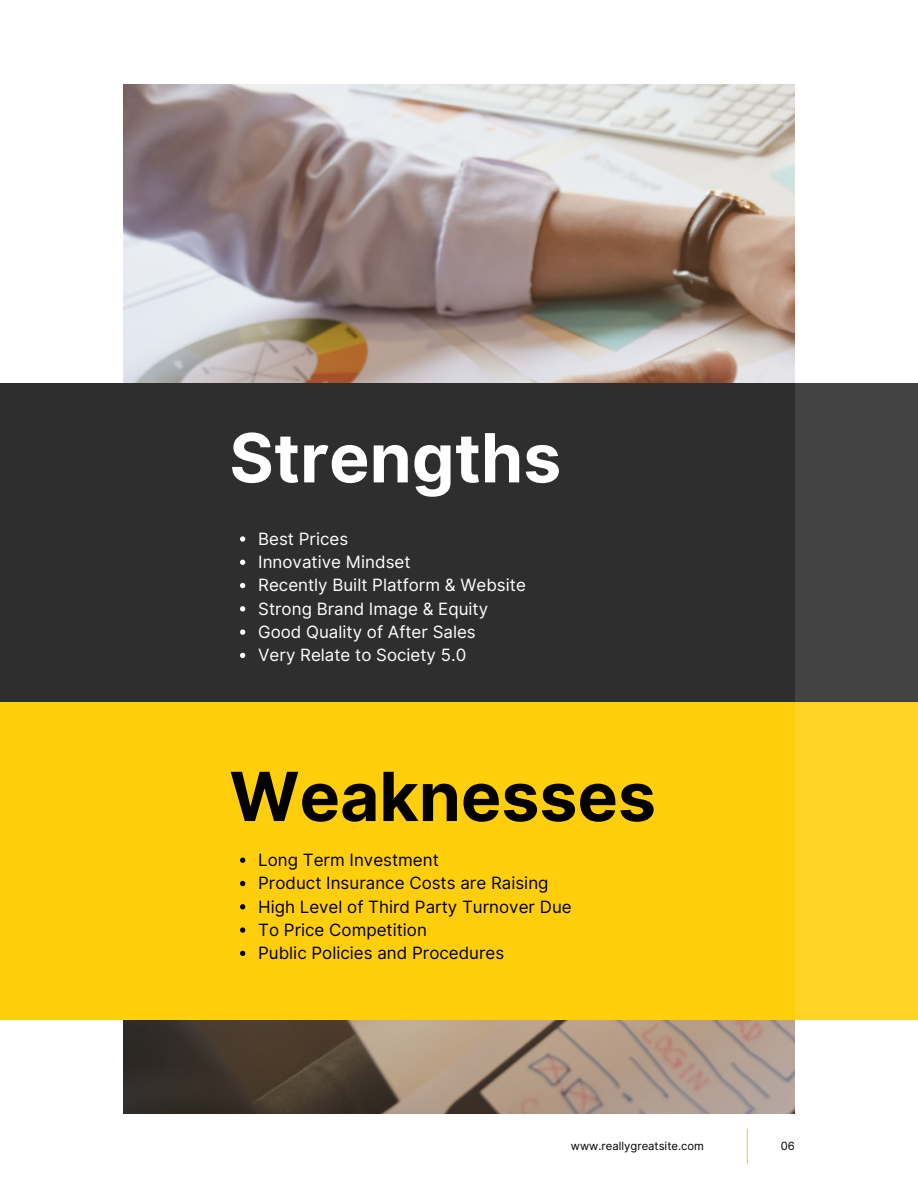
<style>
.page{position:relative;width:918px;height:1188px;background:#fff}
.page>*{position:absolute;margin:0;border:0;box-sizing:border-box;transform-origin:0 0}
.t1{font:700 67.8px "Inter";color:#000}
.t2{font:700 67.8px "Inter";color:#fff}
.t3{font:16.95px "Inter";color:#000}
.t4{font:16.95px "Inter";color:#fff}
.t5{font:11.25px "Inter";color:#000}
</style>
<div class="page">
<img style="left:123px;top:84px;width:672px;height:1029px">
<div style="left:0;top:702px;width:795px;height:318px;background:#ffcf0d"></div>
<div style="left:0;top:384px;width:795px;height:318px;background:#2e2e2e"></div>
<svg style="left:240px;top:858px;width:5px;height:5px"></svg>
<svg style="left:240px;top:881px;width:5px;height:5px"></svg>
<svg style="left:240px;top:904px;width:5px;height:5px"></svg>
<svg style="left:240px;top:927px;width:5px;height:6px"></svg>
<svg style="left:240px;top:951px;width:5px;height:5px"></svg>
<hr style="left:747px;top:1129px;width:1px;height:34px;background:#ffcf0d">
<svg style="left:240px;top:536px;width:5px;height:6px"></svg>
<svg style="left:240px;top:560px;width:5px;height:5px"></svg>
<svg style="left:240px;top:583px;width:5px;height:5px"></svg>
<svg style="left:240px;top:606px;width:5px;height:5px"></svg>
<svg style="left:240px;top:629px;width:5px;height:6px"></svg>
<svg style="left:240px;top:653px;width:5px;height:5px"></svg>
<div style="left:795px;top:702px;width:123px;height:318px;background:#ffd325"></div>
<div style="left:795px;top:384px;width:123px;height:318px;background:#434343"></div>
<p class="t2" style="left:229px;top:417px;width:333px">Strengths</p>
<p class="t4" style="left:258px;top:529px;width:92px">Best Prices</p>
<p class="t4" style="left:258px;top:552px;width:154px">Innovative Mindset</p>
<p class="t4" style="left:258px;top:575px;width:269px">Recently Built Platform &amp; Website</p>
<p class="t4" style="left:258px;top:598px;width:231px">Strong Brand Image &amp; Equity</p>
<p class="t4" style="left:258px;top:622px;width:219px">Good Quality of After Sales</p>
<p class="t4" style="left:258px;top:645px;width:210px">Very Relate to Society 5.0</p>
<p class="t1" style="left:229px;top:756px;width:428px">Weaknesses</p>
<p class="t3" style="left:258px;top:850px;width:182px">Long Term Investment</p>
<p class="t3" style="left:258px;top:873px;width:292px">Product Insurance Costs are Raising</p>
<p class="t3" style="left:258px;top:896px;width:315px">High Level of Third Party Turnover Due</p>
<p class="t3" style="left:258px;top:920px;width:170px">To Price Competition</p>
<p class="t3" style="left:258px;top:943px;width:248px">Public Policies and Procedures</p>
<p class="t5" style="left:571px;top:1139px;width:135px">www.reallygreatsite.com</p>
<p class="t5" style="left:781px;top:1139px;width:16px">06</p>
</div>
